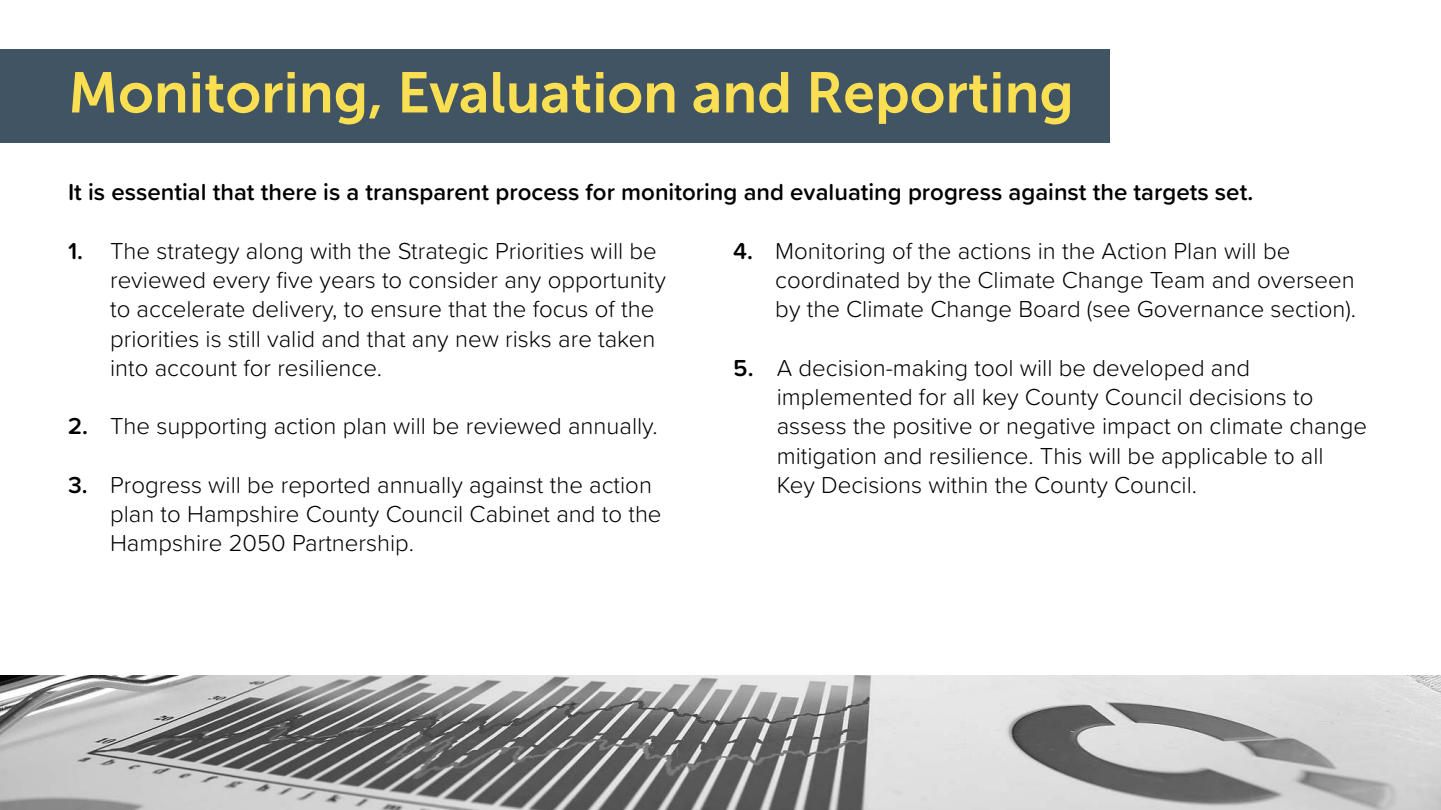
<style>
.page{position:relative;width:1441px;height:810px;background:#fff}
.page>*{position:absolute;margin:0;border:0;box-sizing:border-box;transform-origin:0 0}
.t1{font:57px "Museo Sans 700";color:#fbdf52}
.t2{font:300 24px/29.2px "Proxima Soft";color:#000}
.t3{font:600 24px "Proxima Soft";color:#000}
.s1{font-weight:600}
</style>
<div class="page">
<img style="left:0;top:675px;width:1440px;height:135px">
<div style="left:0;top:50px;width:1109px;height:93px;background:#405463"></div>
<h1 class="t1" style="left:68px;top:71px;width:1007px">Monitoring, Evaluation and Reporting</h1>
<p class="t3" style="left:68px;top:182px;width:1186px">It is essential that there is a transparent process for monitoring and evaluating progress against the targets set.</p>
<p class="t2" style="left:110px;top:237px;width:557px;text-indent:-42px"><span class="s1">1.</span> The strategy along with the Strategic Priorities will be reviewed every five years to consider any opportunity to accelerate delivery, to ensure that the focus of the priorities is still valid and that any new risks are taken into account for resilience.</p>
<p class="t2" style="left:68px;top:413px;width:591px"><span class="s1">2.</span> The supporting action plan will be reviewed annually.</p>
<p class="t2" style="left:110px;top:472px;width:553px;text-indent:-42px"><span class="s1">3.</span> Progress will be reported annually against the action plan to Hampshire County Council Cabinet and to the<br>Hampshire 2050 Partnership.</p>
<p class="t2" style="left:775px;top:238px;width:582px;text-indent:-42px"><span class="s1">4.</span> Monitoring of the actions in the Action Plan will be coordinated by the Climate Change Team and overseen by the Climate Change Board (see Governance section).</p>
<p class="t2" style="left:776px;top:355px;width:591px;text-indent:-43px"><span class="s1">5.</span> A decision-making tool will be developed and implemented for all key County Council decisions to assess the positive or negative impact on climate change mitigation and resilience. This will be applicable to all Key Decisions within the County Council.</p>
</div>
